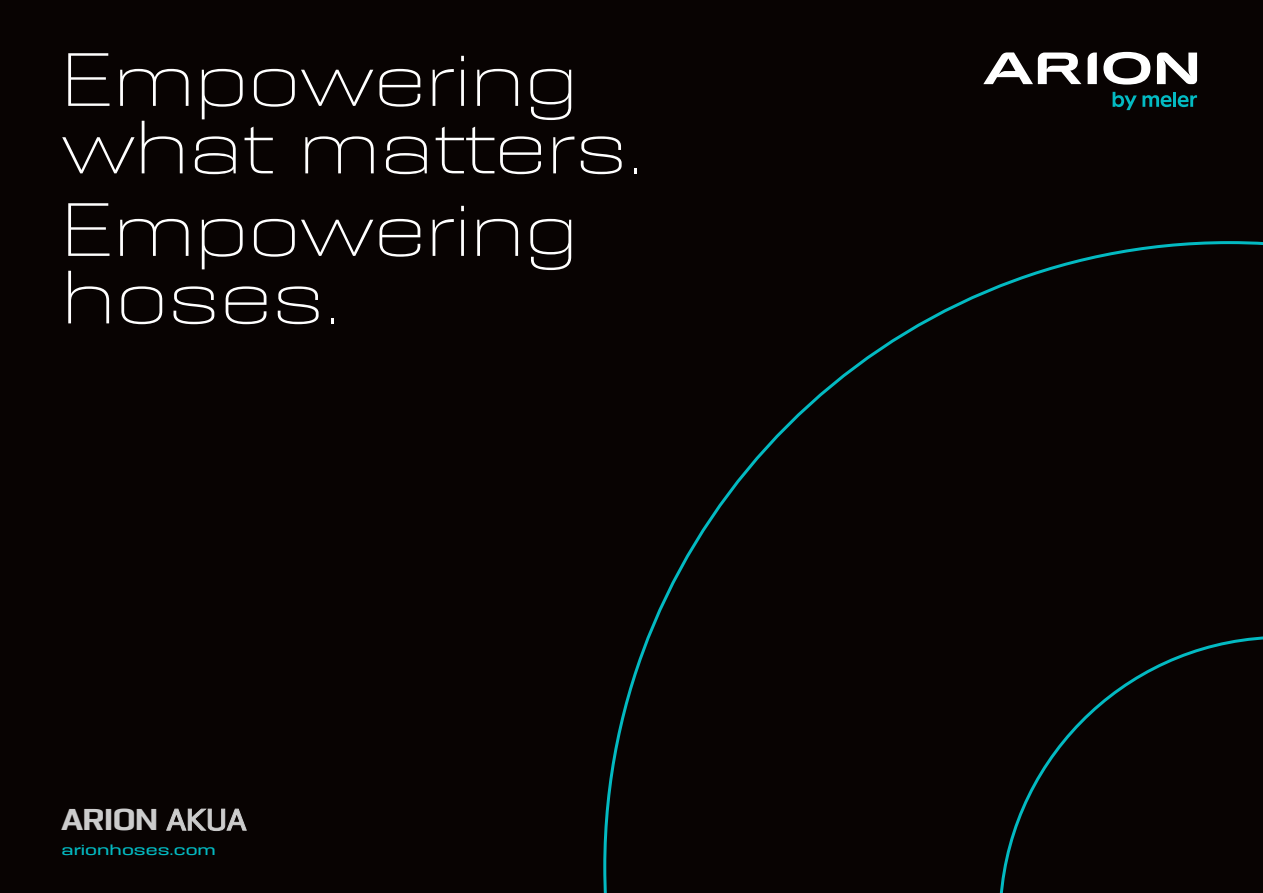
<style>
.page{position:relative;width:1263px;height:893px;background:#080302}
.page>*{position:absolute;margin:0;border:0;box-sizing:border-box;transform-origin:0 0}
.t1{font:67.5px/67.5px "PODIUM Sharp 8.4";color:#fff}
.t2{font:27px "PODIUM Sharp 6.9";color:#ccc}
.t3{font:13.5px "PODIUM Sharp 8.7";color:#03bac2}
.s1{font-family:"PODIUM Sharp 6.7"}
</style>
<div class="page">
<svg style="left:1112px;top:92px;width:59px;height:18px"></svg>
<hr style="left:1173px;top:92px;width:3px;height:15px;background:#03bac2">
<svg style="left:1178px;top:95px;width:19px;height:12px"></svg>
<svg style="left:1087px;top:53px;width:10px;height:31px"></svg>
<svg style="left:1103px;top:52px;width:47px;height:33px"></svg>
<svg style="left:1157px;top:53px;width:40px;height:31px"></svg>
<svg style="left:983px;top:52px;width:98px;height:32px"></svg>
<svg style="left:603px;top:241px;width:660px;height:652px"></svg>
<p class="t1" style="left:62px;top:46px;width:583px">Empowering what matters.</p>
<p class="t1" style="left:62px;top:196px;width:518px">Empowering hoses.</p>
<p class="t2" style="left:61px;top:802px;width:187px">ARION <span class="s1">AKUA</span></p>
<p class="t3" style="left:62px;top:841px;width:156px">arionhoses.com</p>
</div>
